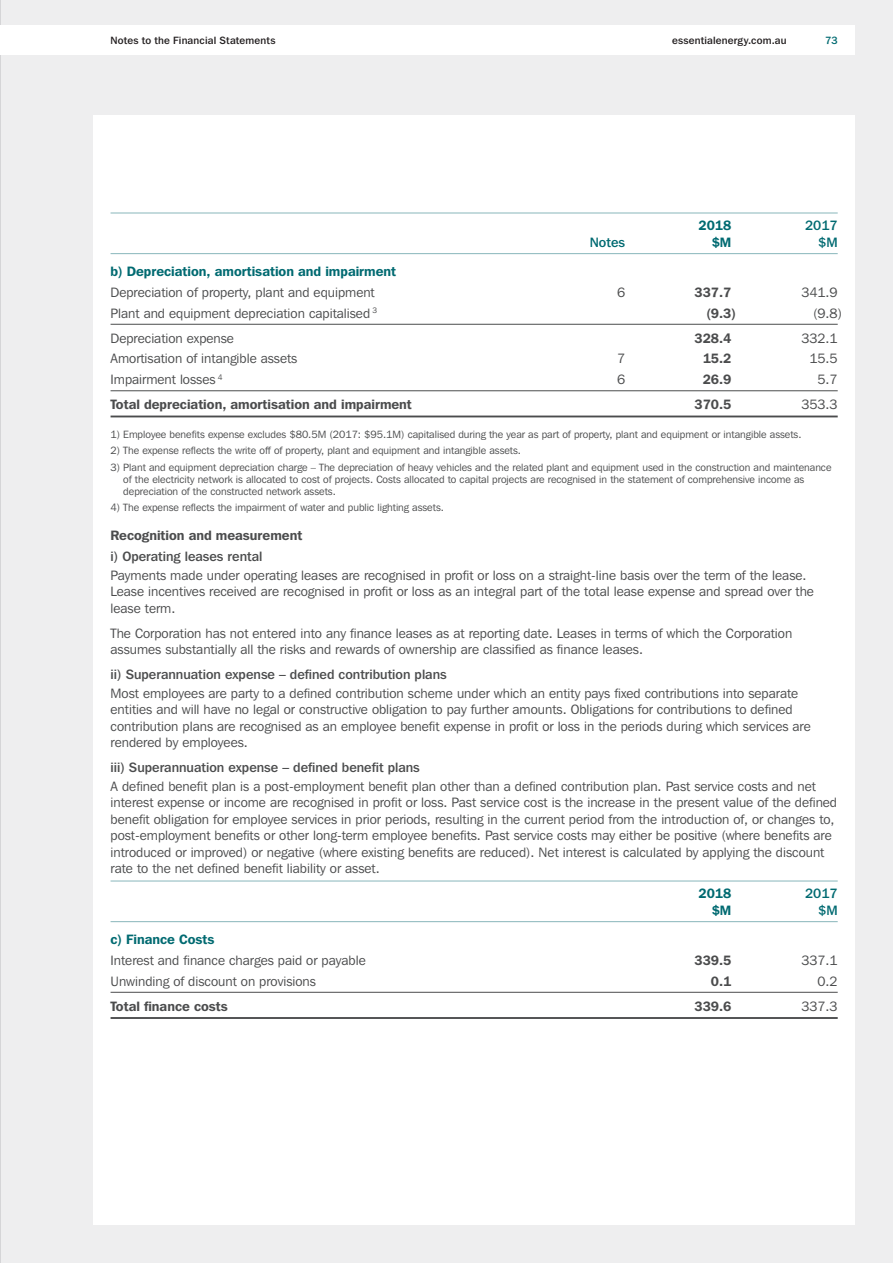
<style>
.page{position:relative;width:893px;height:1263px;background:#eeeeef}
.page>*{position:absolute;margin:0;border:0;box-sizing:border-box;transform-origin:0 0}
.Body_Text{font:13.5px/16.5px "Franklin Gothic IT Cby BT";color:#4b4c4d}
.F_Table_Text{font:13.5px "Franklin Gothic IT Cby BT";color:#4b4c4d}
.H3_Medium__4{font:500 13.5px "Franklin Gothic IT Cby BT";color:#4b4c4d}
.F_Line_Line__2{font:13.5px "Franklin Gothic IT Cby BT";color:#4b4c4d}
.F_Thick_Line__4{font:600 13.5px "Franklin Gothic IT Cby BT";color:#4b4c4d}
.H2_Bold_Black__0{font:600 13.5px "Franklin Gothic IT Cby BT";color:#006a71}
.H2_Bold_Black__0-2{font:600 13.5px "Franklin Gothic IT Cby BT";color:#4b4c4d}
.F_Table_Text-2{font:600 13.5px "Franklin Gothic IT Cby BT";color:#4b4c4d}
.F_Table_Headings{font:500 13.5px "Franklin Gothic IT Cby BT";color:#006a71}
.F_Table_Text-3{font:600 13.5px "Franklin Gothic IT Cby BT";color:#006a71}
.F_Table_Headings-2{font:600 13.5px "Franklin Gothic IT Cby BT";color:#006a71}
.F_Line_Line__2-2{font:600 13.5px "Franklin Gothic IT Cby BT";color:#4b4c4d}
.F_Thick_Line__4-2{font:13.5px "Franklin Gothic IT Cby BT";color:#4b4c4d}
.Superscript__3{font:10.5px/12px "Franklin Gothic IT Cby BT";color:#4b4c4d}
.t1{font:500 10.5px "Franklin Gothic IT Cby BT";letter-spacing:.015em;color:#231f20}
.t2{font:500 10.5px "Franklin Gothic IT Cby BT";color:#006a71}
</style>
<div class="page">
<hr style="left:0;top:0;width:1px;height:1263px;background:#bcbdc0">
<div style="left:0;top:26px;width:855px;height:29px;background:#fff"></div>
<div style="left:94px;top:115px;width:761px;height:1110px;background:#fff"></div>
<hr style="left:111px;top:213px;width:727px;height:1px;background:#88b6bb">
<hr style="left:111px;top:253px;width:727px;height:1px;background:#88b6bb">
<hr style="left:111px;top:324px;width:727px;height:1px;background:#4b4c4d">
<hr style="left:111px;top:390px;width:727px;height:1px;background:#4b4c4d">
<hr style="left:111px;top:416px;width:727px;height:1px;background:#4b4c4d">
<hr style="left:111px;top:881px;width:727px;height:1px;background:#88b6bb">
<hr style="left:111px;top:921px;width:727px;height:1px;background:#88b6bb">
<hr style="left:111px;top:992px;width:727px;height:1px;background:#4b4c4d">
<hr style="left:111px;top:1017px;width:727px;height:2px;background:#4b4c4d">
<p class="t1" style="left:111px;top:34px;width:166px">Notes to the Financial Statements</p>
<p class="t1" style="left:672px;top:34px;width:116px">essentialenergy.com.au</p>
<p class="t2" style="left:825px;top:34px;width:14px">73</p>
<p class="F_Table_Headings-2" style="left:699px;top:217px;width:34px">2018</p>
<p class="F_Table_Headings" style="left:805px;top:217px;width:34px">2017</p>
<p class="F_Table_Headings" style="left:590px;top:234px;width:37px">Notes</p>
<p class="F_Table_Headings-2" style="left:712px;top:234px;width:21px">$M</p>
<p class="F_Table_Headings" style="left:818px;top:234px;width:21px">$M</p>
<p class="H2_Bold_Black__0" style="left:111px;top:263px;width:287px">b) Depreciation, amortisation and impairment</p>
<p class="F_Table_Text" style="left:111px;top:284px;width:266px">Depreciation of property, plant and equipment</p>
<p class="F_Table_Text" style="left:617px;top:284px;width:10px">6</p>
<p class="F_Table_Text-2" style="left:694px;top:284px;width:38px">337.7</p>
<p class="F_Table_Text" style="left:801px;top:284px;width:38px">341.9</p>
<p class="F_Line_Line__2" style="left:111px;top:305px;width:268px">Plant and equipment depreciation capitalised <sup>3</sup></p>
<p class="F_Line_Line__2-2" style="left:706px;top:304px;width:31px">(9.3)</p>
<p class="F_Line_Line__2" style="left:813px;top:305px;width:30px">(9.8)</p>
<p class="F_Table_Text" style="left:111px;top:330px;width:125px">Depreciation expense</p>
<p class="F_Table_Text-2" style="left:694px;top:329px;width:38px">328.4</p>
<p class="F_Table_Text" style="left:801px;top:330px;width:38px">332.1</p>
<p class="F_Table_Text" style="left:111px;top:350px;width:188px">Amortisation of intangible assets</p>
<p class="F_Table_Text" style="left:617px;top:350px;width:10px">7</p>
<p class="F_Table_Text-2" style="left:703px;top:350px;width:30px">15.2</p>
<p class="F_Table_Text" style="left:809px;top:350px;width:30px">15.5</p>
<p class="F_Line_Line__2" style="left:111px;top:371px;width:114px">Impairment losses <sup>4</sup></p>
<p class="F_Line_Line__2" style="left:617px;top:371px;width:10px">6</p>
<p class="F_Line_Line__2-2" style="left:703px;top:371px;width:30px">26.9</p>
<p class="F_Line_Line__2" style="left:817px;top:371px;width:22px">5.7</p>
<p class="F_Thick_Line__4" style="left:111px;top:396px;width:303px">Total depreciation, amortisation and impairment</p>
<p class="F_Thick_Line__4" style="left:694px;top:396px;width:38px">370.5</p>
<p class="F_Thick_Line__4-2" style="left:801px;top:396px;width:38px">353.3</p>
<p class="Superscript__3" style="left:111px;top:428px;width:692px">1) Employee benefits expense excludes $80.5M (2017: $95.1M) capitalised during the year as part of property, plant and equipment or intangible assets.</p>
<p class="Superscript__3" style="left:111px;top:445px;width:412px">2) The expense reflects the write off of property, plant and equipment and intangible assets.</p>
<p class="Superscript__3" style="left:123px;top:461px;width:710px;text-indent:-13px">3) Plant and equipment depreciation charge – The depreciation of heavy vehicles and the related plant and equipment used in the construction and maintenance of the electricity network is allocated to cost of projects. Costs allocated to capital projects are recognised in the statement of comprehensive income as depreciation of the constructed network assets.</p>
<p class="Superscript__3" style="left:111px;top:501px;width:335px">4) The expense reflects the impairment of water and public lighting assets.</p>
<p class="H2_Bold_Black__0-2" style="left:111px;top:527px;width:193px">Recognition and measurement</p>
<p class="H3_Medium__4" style="left:111px;top:548px;width:153px">i) Operating leases rental</p>
<p class="Body_Text" style="left:111px;top:566px;width:705px">Payments made under operating leases are recognised in profit or loss on a straight-line basis over the term of the lease.<br>Lease incentives received are recognised in profit or loss as an integral part of the total lease expense and spread over the lease term.</p>
<p class="Body_Text" style="left:111px;top:624px;width:683px">The Corporation has not entered into any finance leases as at reporting date. Leases in terms of which the Corporation assumes substantially all the risks and rewards of ownership are classified as finance leases.</p>
<p class="H3_Medium__4" style="left:111px;top:666px;width:338px">ii) Superannuation expense – defined contribution plans</p>
<p class="Body_Text" style="left:111px;top:684px;width:702px">Most employees are party to a defined contribution scheme under which an entity pays fixed contributions into separate entities and will have no legal or constructive obligation to pay further amounts. Obligations for contributions to defined contribution plans are recognised as an employee benefit expense in profit or loss in the periods during which services are rendered by employees.</p>
<p class="H3_Medium__4" style="left:111px;top:759px;width:311px">iii) Superannuation expense – defined benefit plans</p>
<p class="Body_Text" style="left:111px;top:778px;width:728px">A defined benefit plan is a post-employment benefit plan other than a defined contribution plan. Past service costs and net interest expense or income are recognised in profit or loss. Past service cost is the increase in the present value of the defined benefit obligation for employee services in prior periods, resulting in the current period from the introduction of, or changes to, post-employment benefits or other long-term employee benefits. Past service costs may either be positive (where benefits are introduced or improved) or negative (where existing benefits are reduced). Net interest is calculated by applying the discount rate to the net defined benefit liability or asset.</p>
<p class="F_Table_Headings-2" style="left:699px;top:885px;width:34px">2018</p>
<p class="F_Table_Headings" style="left:805px;top:885px;width:34px">2017</p>
<p class="F_Table_Headings-2" style="left:712px;top:902px;width:21px">$M</p>
<p class="F_Table_Headings" style="left:818px;top:902px;width:21px">$M</p>
<p class="F_Table_Text-3" style="left:111px;top:931px;width:106px">c) Finance Costs</p>
<p class="F_Table_Text" style="left:111px;top:952px;width:257px">Interest and finance charges paid or payable</p>
<p class="F_Table_Text-2" style="left:694px;top:952px;width:38px">339.5</p>
<p class="F_Table_Text" style="left:801px;top:952px;width:38px">337.1</p>
<p class="F_Line_Line__2" style="left:111px;top:973px;width:207px">Unwinding of discount on provisions</p>
<p class="F_Line_Line__2-2" style="left:711px;top:972px;width:22px">0.1</p>
<p class="F_Line_Line__2" style="left:817px;top:973px;width:22px">0.2</p>
<p class="F_Thick_Line__4" style="left:111px;top:997px;width:119px">Total finance costs</p>
<p class="F_Thick_Line__4" style="left:694px;top:997px;width:38px">339.6</p>
<p class="F_Thick_Line__4-2" style="left:801px;top:998px;width:38px">337.3</p>
</div>
